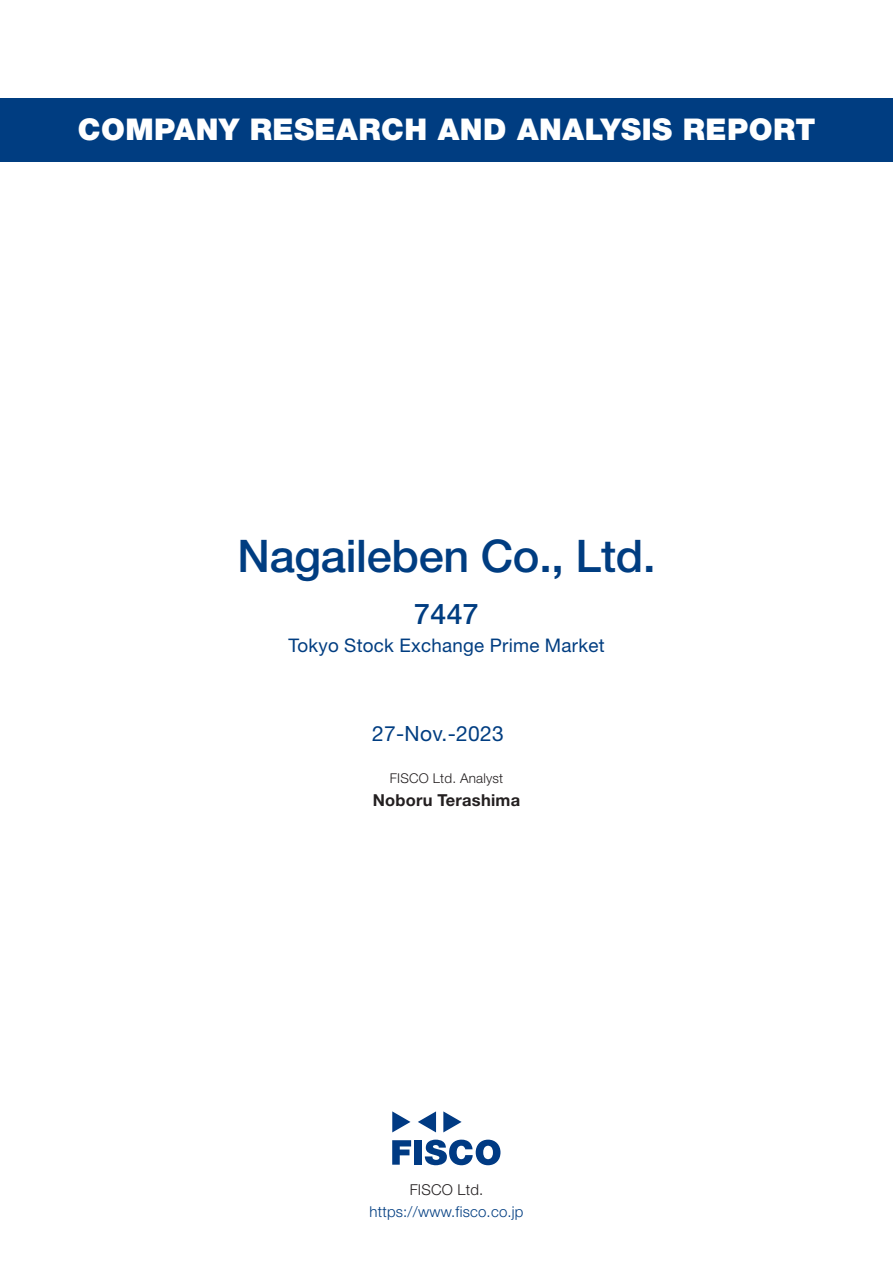
<style>
.page{position:relative;width:893px;height:1263px;background:#fff}
.page>*{position:absolute;margin:0;border:0;box-sizing:border-box;transform-origin:0 0}
.t1{font:500 45px "Helvetica Neue LT Std";letter-spacing:-.005em;color:#003d81}
.t2{font:900 30px "Helvetica Neue LT Std";letter-spacing:.015em;color:#fff}
.t3{font:500 28.5px "Helvetica Neue LT Std";color:#003d81}
.t4{font:21px "Helvetica Neue LT Std";letter-spacing:.015em;color:#003d81}
.t5{font:18.75px "Helvetica Neue LT Std";letter-spacing:.015em;color:#003d81}
.t6{font:700 16.5px "Helvetica Neue LT Std";letter-spacing:.015em;color:#231f20}
.t7{font:300 15px "Helvetica Neue LT Std";letter-spacing:.015em;color:#003d81}
.t8{font:300 15px "Helvetica Neue LT Std";letter-spacing:.015em;color:#231f20}
.t9{font:300 13.5px "Helvetica Neue LT Std";letter-spacing:.015em;color:#231f20}
</style>
<div class="page">
<svg style="left:392px;top:1140px;width:19px;height:25px"></svg>
<div style="left:414px;top:1140px;width:8px;height:25px;background:#003a83"></div>
<svg style="left:425px;top:1139px;width:75px;height:26px"></svg>
<svg style="left:392px;top:1111px;width:18px;height:21px"></svg>
<svg style="left:443px;top:1111px;width:19px;height:21px"></svg>
<svg style="left:418px;top:1111px;width:18px;height:21px"></svg>
<div style="left:0;top:98px;width:893px;height:64px;background:#003d81"></div>
<p class="t2" style="left:78px;top:112px;width:739px">COMPANY RESEARCH AND ANALYSIS REPORT</p>
<h1 class="t1" style="left:238px;top:529px;width:419px">Nagaileben Co., Ltd.</h1>
<p class="t3" style="left:414px;top:596px;width:66px">7447</p>
<p class="t5" style="left:288px;top:634px;width:318px">Tokyo Stock Exchange Prime Market</p>
<p class="t4" style="left:372px;top:721px;width:133px">27-Nov.-2023</p>
<p class="t9" style="left:390px;top:770px;width:115px">FISCO Ltd. Analyst</p>
<p class="t6" style="left:373px;top:789px;width:149px">Noboru Terashima</p>
<p class="t8" style="left:410px;top:1180px;width:75px">FISCO Ltd.</p>
<p class="t7" style="left:369px;top:1202px;width:156px">https://www.fisco.co j p.</p>
</div>
